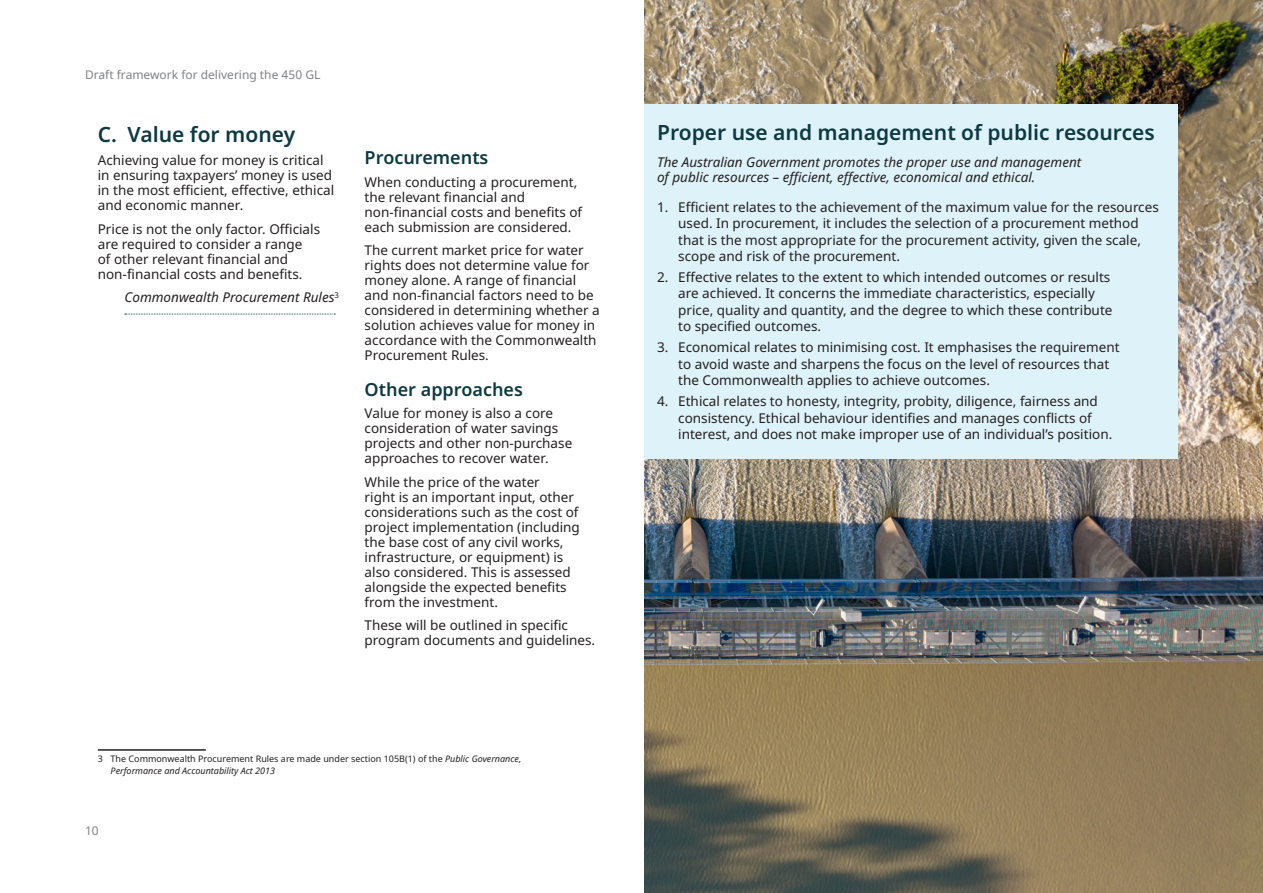
<style>
.page{position:relative;width:1263px;height:893px;background:#fff}
.page>*{position:absolute;margin:0;border:0;box-sizing:border-box;transform-origin:0 0}
.t1{font:600 21px "Noto Sans";color:#0d3941}
.t2{font:600 18px "Noto Sans";color:#0d3941}
.t3{font:13.5px/15px "Noto Sans";color:#231f20}
.t4{font:italic 13.5px/15px "Noto Sans";color:#231f20}
.t5{font:12px "Noto Sans";color:#808285}
.Footnote_reference{font:9px/12px "Noto Sans";color:#231f20}
.s1{font-style:italic}
</style>
<div class="page">
<img style="left:644px;top:0;width:619px;height:893px">
<hr style="left:98px;top:749px;width:108px;height:2px;background:#231f20">
<svg style="left:125px;top:314px;width:210px;height:1px"></svg>
<div style="left:644px;top:104px;width:534px;height:355px;background:#def2f9"></div>
<p class="t5" style="left:85px;top:66px;width:237px">Draft framework for delivering the 450 GL</p>
<p class="t1" style="left:98px;top:119px;width:199px">C. Value for money</p>
<p class="t3" style="left:98px;top:153px;width:238px">Achieving value for money is critical in ensuring taxpayers’ money is used in the most efficient, effective, ethical and economic manner.</p>
<p class="t3" style="left:98px;top:221px;width:224px">Price is not the only factor. Officials are required to consider a range<br>of other relevant financial and non‑financial costs and benefits.</p>
<p class="t4" style="left:124px;top:290px;width:216px">Commonwealth Procurement Rules<sup>3</sup></p>
<h4 class="t2" style="left:365px;top:145px;width:125px">Procurements</h4>
<p class="t3" style="left:365px;top:175px;width:219px">When conducting a procurement, the relevant financial and non‑financial costs and benefits of each submission are considered.</p>
<p class="t3" style="left:365px;top:243px;width:237px">The current market price for water rights does not determine value for money alone. A range of financial and non‑financial factors need to be considered in determining whether a solution achieves value for money in accordance with the Commonwealth Procurement Rules.</p>
<h4 class="t2" style="left:365px;top:376px;width:160px">Other approaches</h4>
<p class="t3" style="left:365px;top:406px;width:209px">Value for money is also a core consideration of water savings projects and other non‑purchase approaches to recover water.</p>
<p class="t3" style="left:365px;top:474px;width:217px">While the price of the water<br>right is an important input, other considerations such as the cost of project implementation (including the base cost of any civil works, infrastructure, or equipment) is also considered. This is assessed alongside the expected benefits from the investment.</p>
<p class="t3" style="left:365px;top:618px;width:232px">These will be outlined in specific program documents and guidelines.</p>
<p class="Footnote_reference" style="left:111px;top:753px;width:412px;text-indent:-13px">3 The Commonwealth Procurement Rules are made under section 105B(1) of the <span class="s1">Public Governance,<br>Performance and Accountability Act 2013</span></p>
<p class="t5" style="left:85px;top:823px;width:15px">10</p>
<h3 class="t1" style="left:657px;top:117px;width:499px">Proper use and management of public resources</h3>
<p class="t4" style="left:657px;top:155px;width:426px">The Australian Government promotes the proper use and management of public resources – efficient, effective, economical and ethical.</p>
<p class="t3" style="left:678px;top:199px;width:482px;line-height:16.5px;text-indent:-21px">1. Efficient relates to the achievement of the maximum value for the resources used. In procurement, it includes the selection of a procurement method that is the most appropriate for the procurement activity, given the scale, scope and risk of the procurement.</p>
<p class="t3" style="left:678px;top:269px;width:436px;line-height:16.5px;text-indent:-21px">2. Effective relates to the extent to which intended outcomes or results are achieved. It concerns the immediate characteristics, especially price, quality and quantity, and the degree to which these contribute to specified outcomes.</p>
<p class="t3" style="left:678px;top:339px;width:443px;line-height:16.5px;text-indent:-21px">3. Economical relates to minimising cost. It emphasises the requirement to avoid waste and sharpens the focus on the level of resources that the Commonwealth applies to achieve outcomes.</p>
<p class="t3" style="left:678px;top:393px;width:435px;line-height:16.5px;text-indent:-21px">4. Ethical relates to honesty, integrity, probity, diligence, fairness and consistency. Ethical behaviour identifies and manages conflicts of interest, and does not make improper use of an individual’s position.</p>
</div>
